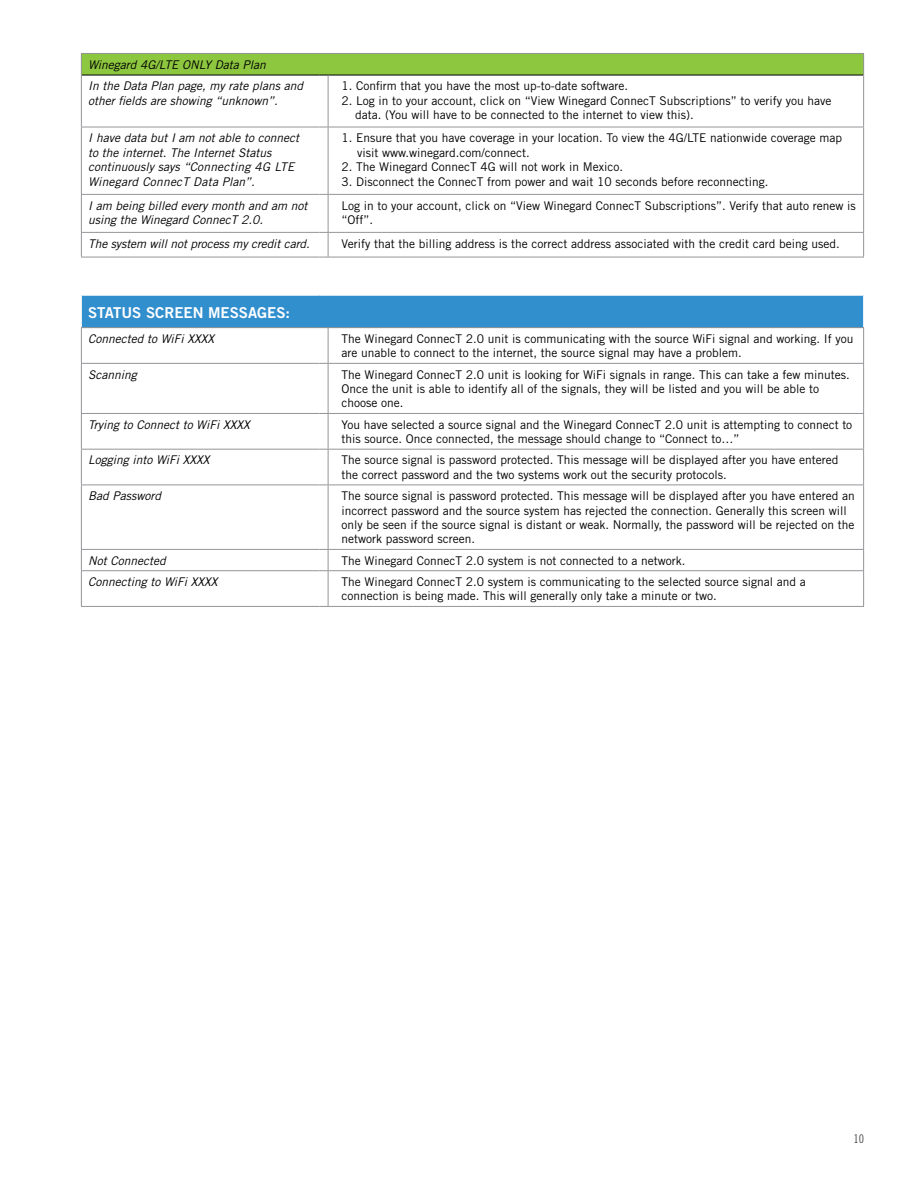
<style>
.page{position:relative;width:918px;height:1188px;background:#fff}
.page>*{position:absolute;margin:0;border:0;box-sizing:border-box;transform-origin:0 0}
.t1{font:15px "Trade Gothic Bold Two";color:#fff}
.t2{font:12px/14.4px "Trade Gothic";color:#000}
.t3{font:italic 12px/14.4px "Trade Gothic";color:#000}
.t4{font:12px "Trade Gothic Cond Eighteen";color:#4d4d4f}
</style>
<div class="page">
<div style="left:81px;top:295px;width:783px;height:33px;background:#328fce"></div>
<hr style="left:81px;top:295px;width:238px;height:1px;background:#fff">
<hr style="left:81px;top:296px;width:1px;height:31px;background:#fff">
<hr style="left:328px;top:295px;width:536px;height:1px;background:#fff">
<hr style="left:863px;top:296px;width:1px;height:31px;background:#fff">
<hr style="left:81px;top:327px;width:238px;height:1px;background:#939598">
<hr style="left:81px;top:328px;width:1px;height:35px;background:#939598">
<hr style="left:328px;top:327px;width:536px;height:1px;background:#939598">
<hr style="left:328px;top:328px;width:1px;height:35px;background:#939598">
<hr style="left:863px;top:328px;width:1px;height:35px;background:#939598">
<hr style="left:328px;top:364px;width:1px;height:49px;background:#939598">
<hr style="left:328px;top:414px;width:1px;height:35px;background:#939598">
<hr style="left:328px;top:450px;width:1px;height:35px;background:#939598">
<hr style="left:328px;top:485px;width:1px;height:64px;background:#939598">
<hr style="left:81px;top:571px;width:1px;height:35px;background:#939598">
<hr style="left:328px;top:571px;width:1px;height:35px;background:#939598">
<hr style="left:863px;top:571px;width:1px;height:35px;background:#939598">
<hr style="left:81px;top:606px;width:238px;height:1px;background:#939598">
<hr style="left:328px;top:606px;width:536px;height:1px;background:#939598">
<hr style="left:81px;top:363px;width:238px;height:1px;background:#939598">
<hr style="left:81px;top:364px;width:1px;height:49px;background:#939598">
<hr style="left:328px;top:363px;width:536px;height:1px;background:#939598">
<hr style="left:863px;top:364px;width:1px;height:49px;background:#939598">
<hr style="left:81px;top:413px;width:238px;height:1px;background:#939598">
<hr style="left:81px;top:414px;width:1px;height:35px;background:#939598">
<hr style="left:328px;top:413px;width:536px;height:1px;background:#939598">
<hr style="left:863px;top:414px;width:1px;height:35px;background:#939598">
<hr style="left:81px;top:449px;width:238px;height:1px;background:#939598">
<hr style="left:81px;top:450px;width:1px;height:35px;background:#939598">
<hr style="left:328px;top:449px;width:536px;height:1px;background:#939598">
<hr style="left:863px;top:450px;width:1px;height:35px;background:#939598">
<hr style="left:81px;top:485px;width:238px;height:1px;background:#939598">
<hr style="left:81px;top:485px;width:1px;height:64px;background:#939598">
<hr style="left:328px;top:485px;width:536px;height:1px;background:#939598">
<hr style="left:863px;top:485px;width:1px;height:64px;background:#939598">
<hr style="left:81px;top:549px;width:238px;height:1px;background:#939598">
<svg style="left:81px;top:550px;width:1px;height:20px"></svg>
<hr style="left:328px;top:549px;width:536px;height:1px;background:#939598">
<svg style="left:863px;top:550px;width:1px;height:20px"></svg>
<hr style="left:81px;top:570px;width:238px;height:1px;background:#939598">
<svg style="left:319px;top:549px;width:10px;height:22px"></svg>
<hr style="left:328px;top:570px;width:536px;height:1px;background:#939598">
<div style="left:81px;top:53px;width:783px;height:22px;background:#8dc63f"></div>
<hr style="left:82px;top:75px;width:237px;height:1px;background:#000">
<hr style="left:328px;top:75px;width:535px;height:1px;background:#000">
<hr style="left:81px;top:53px;width:238px;height:1px;background:#939598">
<svg style="left:81px;top:54px;width:1px;height:21px"></svg>
<hr style="left:328px;top:53px;width:536px;height:1px;background:#939598">
<svg style="left:863px;top:54px;width:1px;height:21px"></svg>
<hr style="left:81px;top:75px;width:1px;height:52px;background:#939598">
<hr style="left:328px;top:75px;width:1px;height:52px;background:#939598">
<hr style="left:863px;top:75px;width:1px;height:52px;background:#939598">
<hr style="left:328px;top:127px;width:1px;height:67px;background:#939598">
<hr style="left:328px;top:195px;width:1px;height:37px;background:#939598">
<hr style="left:81px;top:127px;width:238px;height:1px;background:#939598">
<hr style="left:81px;top:127px;width:1px;height:67px;background:#939598">
<hr style="left:328px;top:127px;width:536px;height:1px;background:#939598">
<hr style="left:863px;top:127px;width:1px;height:67px;background:#939598">
<hr style="left:81px;top:194px;width:238px;height:1px;background:#939598">
<hr style="left:81px;top:195px;width:1px;height:37px;background:#939598">
<hr style="left:328px;top:194px;width:536px;height:1px;background:#939598">
<hr style="left:863px;top:195px;width:1px;height:37px;background:#939598">
<hr style="left:81px;top:232px;width:238px;height:1px;background:#939598">
<svg style="left:81px;top:233px;width:1px;height:24px"></svg>
<hr style="left:328px;top:232px;width:536px;height:1px;background:#939598">
<svg style="left:863px;top:233px;width:1px;height:24px"></svg>
<hr style="left:81px;top:257px;width:238px;height:1px;background:#939598">
<svg style="left:319px;top:232px;width:10px;height:26px"></svg>
<hr style="left:328px;top:257px;width:536px;height:1px;background:#939598">
<p class="t3" style="left:88px;top:54px;width:216px;line-height:21.6px">Winegard 4G/LTE ONLY Data Plan<br>In the Data Plan page, my rate plans and</p>
<p class="t3" style="left:88px;top:93px;width:191px">other fields are showing “unknown”.</p>
<p class="t2" style="left:342px;top:79px;width:288px">1. Confirm that you have the most up-to-date software.</p>
<p class="t2" style="left:355px;top:93px;width:478px;text-indent:-14px">2. Log in to your account, click on “View Winegard ConnecT Subscriptions” to verify you have data. (You will have to be connected to the internet to view this).</p>
<p class="t3" style="left:88px;top:131px;width:213px">I have data but I am not able to connect to the internet. The Internet Status continuously says “Connecting 4G LTE Winegard ConnecT Data Plan”.</p>
<p class="t2" style="left:357px;top:131px;width:487px;text-indent:-16px">1. Ensure that you have coverage in your location. To view the 4G/LTE nationwide coverage map visit www.winegard.com/connect.</p>
<p class="t2" style="left:342px;top:160px;width:283px">2. The Winegard ConnecT 4G will not work in Mexico.</p>
<p class="t2" style="left:342px;top:174px;width:428px">3. Disconnect the ConnecT from power and wait 10 seconds before reconnecting.</p>
<p class="t3" style="left:88px;top:198px;width:221px">I am being billed every month and am not using the Winegard ConnecT 2.0.</p>
<p class="t2" style="left:342px;top:198px;width:516px">Log in to your account, click on “View Winegard ConnecT Subscriptions”. Verify that auto renew is “Off”.</p>
<p class="t3" style="left:88px;top:236px;width:223px">The system will not process my credit card.</p>
<p class="t2" style="left:342px;top:236px;width:500px">Verify that the billing address is the correct address associated with the credit card being used.</p>
<p class="t1" style="left:88px;top:303px;width:204px">STATUS SCREEN MESSAGES:</p>
<p class="t3" style="left:88px;top:331px;width:128px">Connected to WiFi XXXX</p>
<p class="t2" style="left:342px;top:331px;width:513px">The Winegard ConnecT 2.0 unit is communicating with the source WiFi signal and working. If you are unable to connect to the internet, the source signal may have a problem.</p>
<p class="t3" style="left:88px;top:367px;width:50px">Scanning</p>
<p class="t2" style="left:342px;top:367px;width:510px">The Winegard ConnecT 2.0 unit is looking for WiFi signals in range. This can take a few minutes.<br>Once the unit is able to identify all of the signals, they will be listed and you will be able to choose one.</p>
<p class="t3" style="left:88px;top:417px;width:163px">Trying to Connect to WiFi XXXX</p>
<p class="t2" style="left:342px;top:417px;width:512px">You have selected a source signal and the Winegard ConnecT 2.0 unit is attempting to connect to this source. Once connected, the message should change to “Connect to…”</p>
<p class="t3" style="left:88px;top:453px;width:123px">Logging into WiFi XXXX</p>
<p class="t2" style="left:342px;top:453px;width:498px">The source signal is password protected. This message will be displayed after you have entered the correct password and the two systems work out the security protocols.</p>
<p class="t3" style="left:88px;top:489px;width:74px">Bad Password</p>
<p class="t2" style="left:342px;top:489px;width:515px">The source signal is password protected. This message will be displayed after you have entered an incorrect password and the source system has rejected the connection. Generally this screen will only be seen if the source signal is distant or weak. Normally, the password will be rejected on the network password screen.</p>
<p class="t3" style="left:88px;top:553px;width:79px">Not Connected</p>
<p class="t2" style="left:342px;top:553px;width:345px">The Winegard ConnecT 2.0 system is not connected to a network.</p>
<p class="t3" style="left:88px;top:574px;width:131px">Connecting to WiFi XXXX</p>
<p class="t2" style="left:342px;top:574px;width:466px">The Winegard ConnecT 2.0 system is communicating to the selected source signal and a connection is being made. This will generally only take a minute or two.</p>
<p class="t4" style="left:853px;top:1132px;width:12px">10</p>
</div>
